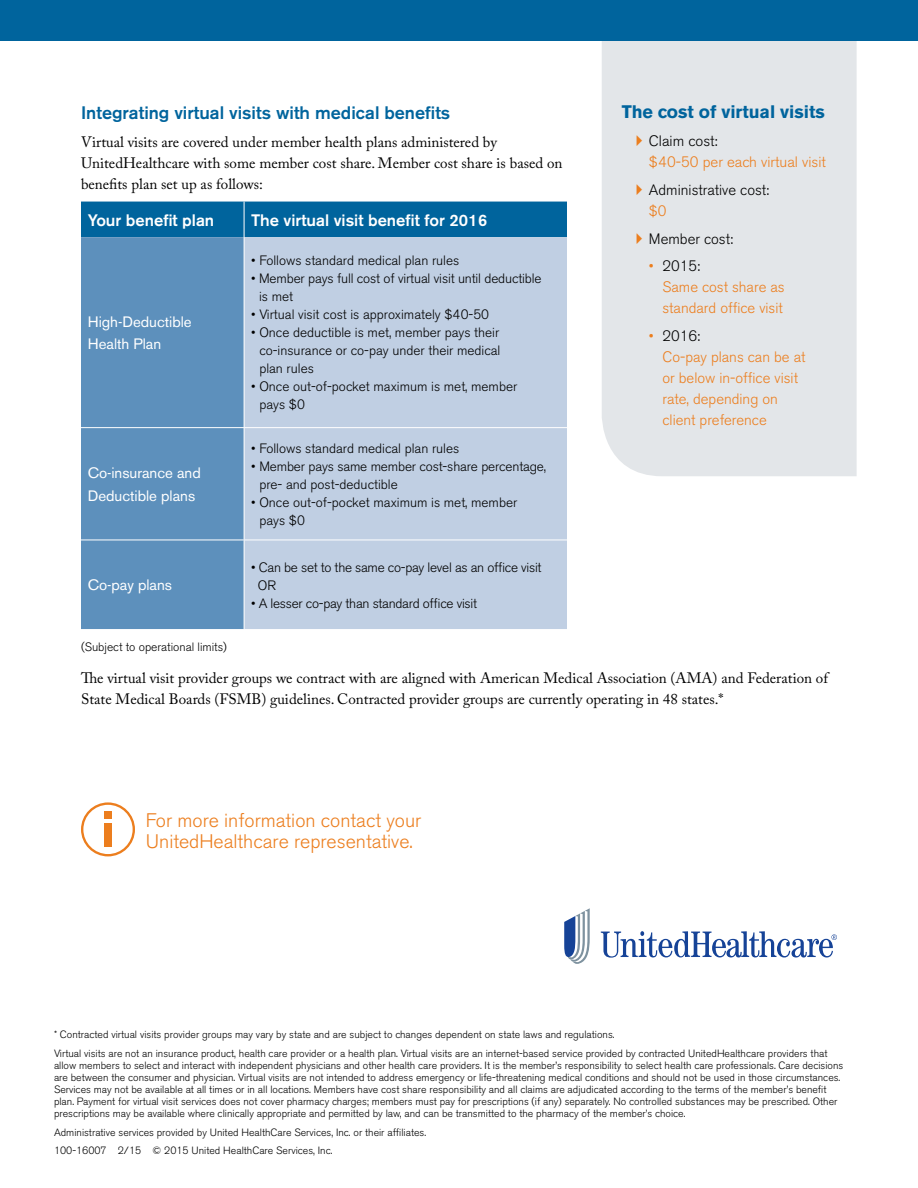
<style>
.page{position:relative;width:918px;height:1188px;background:#fff}
.page>*{position:absolute;margin:0;border:0;box-sizing:border-box;transform-origin:0 0}
.t1{font:300 19.5px/21px "Akzidenz Grotesk BE";color:#ec7e1e}
.t2{font:500 18px "Akzidenz Grotesk BE";color:#00649d}
.t3{font:700 18px "Akzidenz Grotesk BE";color:#00649d}
.t4{font:500 16.5px "Akzidenz Grotesk BE";color:#fff}
.t5{font:15px/21px "Adobe Caslon Pro";color:#000}
.t6{font:300 15px/21px "Akzidenz Grotesk BE";color:#ec7e1e}
.t7{font:15px/22.5px "Akzidenz Grotesk BE";color:#fff}
.t8{font:300 15px "Akzidenz Grotesk BE";color:#000}
.t9{font:300 13.5px/18px "Akzidenz Grotesk BE";color:#000}
.t10{font:300 13.5px/18px "Akzidenz Grotesk BE";letter-spacing:-.02em;color:#000}
.t11{font:300 12px "Akzidenz Grotesk BE";color:#000}
.t12{font:300 10.5px/12px "Akzidenz Grotesk BE";color:#000}
.s1{color:#000}
</style>
<div class="page">
<div style="left:602px;top:40px;width:255px;height:436px;background:#e3e6e9"></div>
<div style="left:81px;top:202px;width:486px;height:35px;background:#00649d"></div>
<div style="left:81px;top:237px;width:163px;height:392px;background:#5d90bc"></div>
<div style="left:245px;top:237px;width:322px;height:392px;background:#c0cfe3"></div>
<hr style="left:81px;top:427px;width:163px;height:1px;background:#fff">
<hr style="left:244px;top:427px;width:323px;height:1px;background:#fff">
<hr style="left:81px;top:540px;width:163px;height:1px;background:#fff">
<hr style="left:244px;top:540px;width:323px;height:1px;background:#fff">
<hr style="left:244px;top:202px;width:1px;height:35px;background:#fff">
<div style="left:0;top:0;width:918px;height:40px;background:#00649d"></div>
<svg style="left:601px;top:931px;width:236px;height:27px"></svg>
<svg style="left:564px;top:908px;width:26px;height:56px"></svg>
<svg style="left:81px;top:802px;width:54px;height:54px"></svg>
<div style="left:104px;top:811px;width:8px;height:8px;background:#ec7e1e"></div>
<div style="left:104px;top:823px;width:8px;height:24px;background:#ec7e1e"></div>
<svg style="left:637px;top:135px;width:5px;height:11px"></svg>
<svg style="left:637px;top:184px;width:5px;height:11px"></svg>
<svg style="left:637px;top:232px;width:5px;height:12px"></svg>
<h2 class="t2" style="left:81px;top:102px;width:371px">Integrating virtual visits with medical benefits</h2>
<h3 class="t5" style="left:81px;top:131px;width:483px">Virtual visits are covered under member health plans administered by<br>UnitedHealthcare with some member cost share. Member cost share is based on benefits plan set up as follows:</h3>
<h3 class="t4" style="left:88px;top:210px;width:128px">Your benefit plan</h3>
<h3 class="t4" style="left:251px;top:210px;width:238px">The virtual visit benefit for 2016</h3>
<h3 class="t7" style="left:88px;top:310px;width:106px">High-Deductible<br>Health Plan</h3>
<h3 class="t7" style="left:88px;top:462px;width:115px">Co-insurance and<br>Deductible plans</h3>
<h3 class="t7" style="left:88px;top:574px;width:86px">Co-pay plans</h3>
<p class="t11" style="left:81px;top:640px;width:148px">(Subject to operational limits)</p>
<p class="t9" style="left:251px;top:252px;width:210px">• Follows standard medical plan rules</p>
<p class="t9" style="left:259px;top:270px;width:284px;text-indent:-8px">• Member pays full cost of virtual visit until deductible is met</p>
<p class="t9" style="left:251px;top:306px;width:239px">• Virtual visit cost is approximately $40-50</p>
<p class="t9" style="left:259px;top:324px;width:243px;text-align:justify;text-indent:-8px">• Once deductible is met, member pays their co-insurance or co-pay under their medical plan rules</p>
<p class="t9" style="left:259px;top:378px;width:259px;text-indent:-8px">• Once out-of-pocket maximum is met, member pays $0</p>
<p class="t9" style="left:251px;top:439px;width:210px">• Follows standard medical plan rules</p>
<p class="t9" style="left:259px;top:457px;width:288px;text-indent:-8px">• Member pays same member cost-share percentage, pre- and post-deductible</p>
<p class="t9" style="left:259px;top:493px;width:259px;text-indent:-8px">• Once out-of-pocket maximum is met, member pays $0</p>
<p class="t10" style="left:258px;top:558px;width:285px;text-indent:-7px">• Can be set to the same co-pay level as an office visit<br>OR</p>
<p class="t10" style="left:251px;top:594px;width:227px">• A lesser co-pay than standard office visit</p>
<h2 class="t3" style="left:622px;top:102px;width:204px">The cost of virtual visits</h2>
<h3 class="t8" style="left:649px;top:132px;width:70px">Claim cost:</h3>
<h3 class="t6" style="left:649px;top:152px;width:178px">$40-50 per each virtual visit</h3>
<h3 class="t8" style="left:649px;top:181px;width:122px">Administrative cost:</h3>
<h3 class="t6" style="left:649px;top:200px;width:19px">$0</h3>
<h3 class="t8" style="left:649px;top:230px;width:86px">Member cost:</h3>
<h3 class="t6" style="left:662px;top:256px;width:124px;text-indent:-14px">• <span class="s1">2015:<br></span>Same cost share as standard office visit</h3>
<h3 class="t6" style="left:662px;top:326px;width:144px;text-indent:-13px">• <span class="s1">2016:<br></span>Co-pay plans can be at or below in-office visit rate, depending on client preference</h3>
<h3 class="t5" style="left:81px;top:667px;width:749px">The virtual visit provider groups we contract with are aligned with American Medical Association (AMA) and Federation of<br>State Medical Boards (FSMB) guidelines. Contracted provider groups are currently operating in 48 states.*</h3>
<h1 class="t1" style="left:146px;top:810px;width:277px">For more information contact your<br>UnitedHealthcare representative.</h1>
<p class="t12" style="left:54px;top:1025px;width:775px;line-height:18.8px">* Contracted virtual visits provider groups may vary by state and are subject to changes dependent on state laws and regulations.<br>Virtual visits are not an insurance product, health care provider or a health plan. Virtual visits are an internet-based service provided by contracted UnitedHealthcare providers that</p>
<p class="t12" style="left:54px;top:1059px;width:791px">allow members to select and interact with independent physicians and other health care providers. It is the member’s responsibility to select health care professionals. Care decisions are between the consumer and physician. Virtual visits are not intended to address emergency or life-threatening medical conditions and should not be used in those circumstances.<br>Services may not be available at all times or in all locations. Members have cost share responsibility and all claims are adjudicated according to the terms of the member’s benefit plan. Payment for virtual visit services does not cover pharmacy charges; members must pay for prescriptions (if any) separately. No controlled substances may be prescribed. Other prescriptions may be available where clinically appropriate and permitted by law, and can be transmitted to the pharmacy of the member’s choice.</p>
<p class="t12" style="left:54px;top:1123px;width:374px;line-height:18.8px">Administrative services provided by United HealthCare Services, Inc. or their affiliates.<br>100-16007 2/15 © 2015 United HealthCare Services, Inc.</p>
</div>
